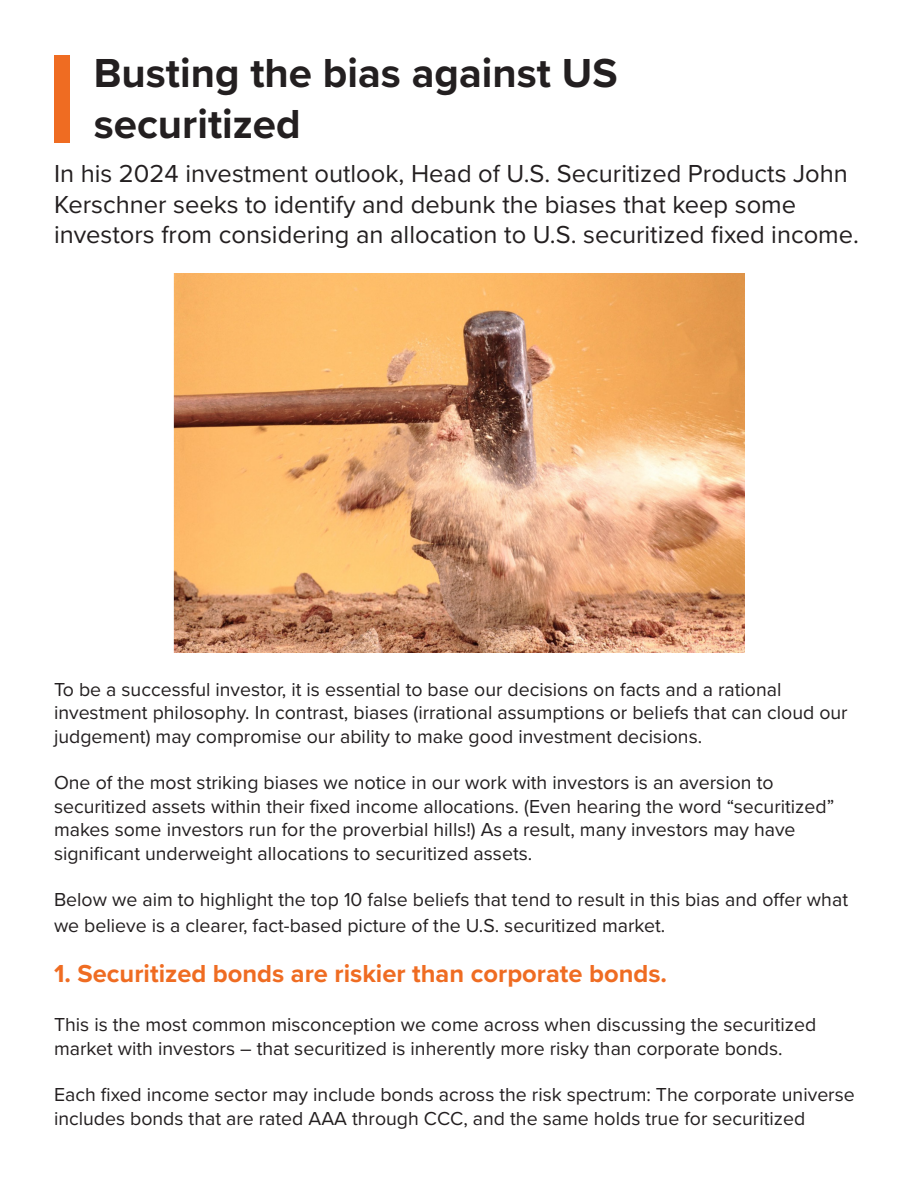
<style>
.page{position:relative;width:918px;height:1188px;background:#fff}
.page>*{position:absolute;margin:0;border:0;box-sizing:border-box;transform-origin:0 0}
.t1{font:700 42px/50.4px "Proxima Nova";color:#231f20}
.t2{font:25.5px/30.6px "Proxima Nova";color:#231f20}
.t3{font:700 25.5px "Proxima Nova";color:#ef6c22}
.t4{font:19.5px/23.4px "Proxima Nova";color:#231f20}
</style>
<div class="page">
<div style="left:54px;top:55px;width:16px;height:88px;background:#ef6c22"></div>
<img style="left:174px;top:274px;width:570px;height:379px">
<p class="t1" style="left:94px;top:47px;width:525px">Busting the bias against US securitized</p>
<p class="t2" style="left:54px;top:157px;width:806px">In his 2024 investment outlook, Head of U.S. Securitized Products John<br>Kerschner seeks to identify and debunk the biases that keep some investors from considering an allocation to U.S. securitized fixed income.</p>
<p class="t4" style="left:54px;top:677px;width:795px">To be a successful investor, it is essential to base our decisions on facts and a rational investment philosophy. In contrast, biases (irrational assumptions or beliefs that can cloud our judgement) may compromise our ability to make good investment decisions.</p>
<p class="t4" style="left:54px;top:770px;width:782px">One of the most striking biases we notice in our work with investors is an aversion to securitized assets within their fixed income allocations. (Even hearing the word “securitized” makes some investors run for the proverbial hills!) As a result, many investors may have significant underweight allocations to securitized assets.</p>
<p class="t4" style="left:54px;top:886px;width:796px;line-height:25.2px">Below we aim to highlight the top 10 false beliefs that tend to result in this bias and offer what we believe is a clearer, fact-based picture of the U.S. securitized market.</p>
<p class="t3" style="left:54px;top:955px;width:615px">1. Securitized bonds are riskier than corporate bonds.</p>
<p class="t4" style="left:54px;top:1012px;width:764px">This is the most common misconception we come across when discussing the securitized market with investors – that securitized is inherently more risky than corporate bonds.</p>
<p class="t4" style="left:54px;top:1082px;width:802px">Each fixed income sector may include bonds across the risk spectrum: The corporate universe includes bonds that are rated AAA through CCC, and the same holds true for securitized</p>
</div>
